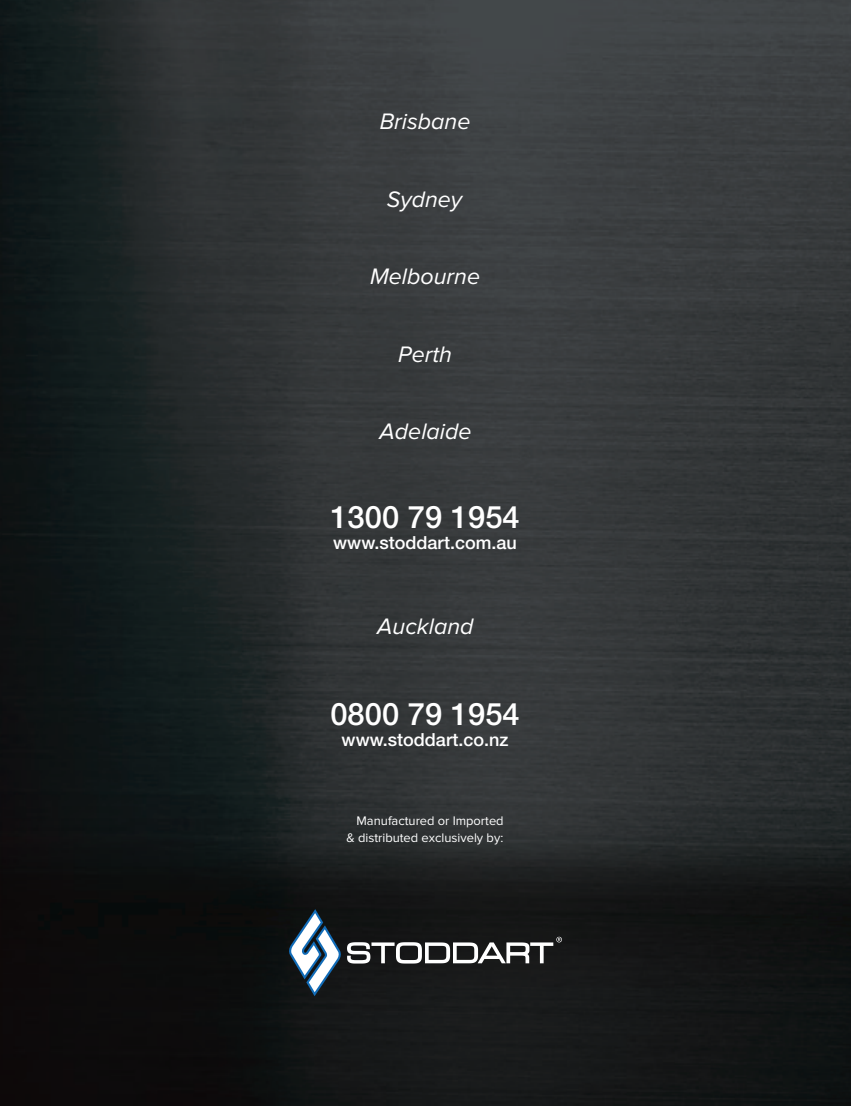
<style>
.page{position:relative;width:851px;height:1106px;background:#fff}
.page>*{position:absolute;margin:0;border:0;box-sizing:border-box;transform-origin:0 0}
.t1{font:500 30.9px "Helvetica Neue LT Pro";color:#fff}
.t2{font:italic 23.25px "Proxima Nova";color:#fff}
.t3{font:500 18px "Helvetica Neue LT Pro";color:#fff}
.t4{font:12.9px/17px "Proxima Nova";color:#fff;text-align:right}
</style>
<div class="page">
<img style="left:0;top:0;width:850px;height:1106px">
<svg style="left:288px;top:909px;width:53px;height:87px"></svg>
<svg style="left:347px;top:936px;width:215px;height:27px"></svg>
<h2 class="t2" style="left:379px;top:108px;width:92px">Brisbane</h2>
<h2 class="t2" style="left:386px;top:186px;width:77px">Sydney</h2>
<h2 class="t2" style="left:370px;top:263px;width:111px">Melbourne</h2>
<h2 class="t2" style="left:398px;top:341px;width:55px">Perth</h2>
<h2 class="t2" style="left:379px;top:418px;width:93px">Adelaide</h2>
<h1 class="t1" style="left:330px;top:498px;width:191px">1300 79 1954</h1>
<h3 class="t3" style="left:333px;top:532px;width:185px">www.stoddart.com.au</h3>
<h2 class="t2" style="left:377px;top:613px;width:98px">Auckland</h2>
<h1 class="t1" style="left:330px;top:695px;width:191px">0800 79 1954</h1>
<h3 class="t3" style="left:341px;top:729px;width:168px">www.stoddart.co.nz</h3>
<p class="t4" style="left:346px;top:812px;width:159px">Manufactured or Imported &amp; distributed exclusively by:</p>
</div>
